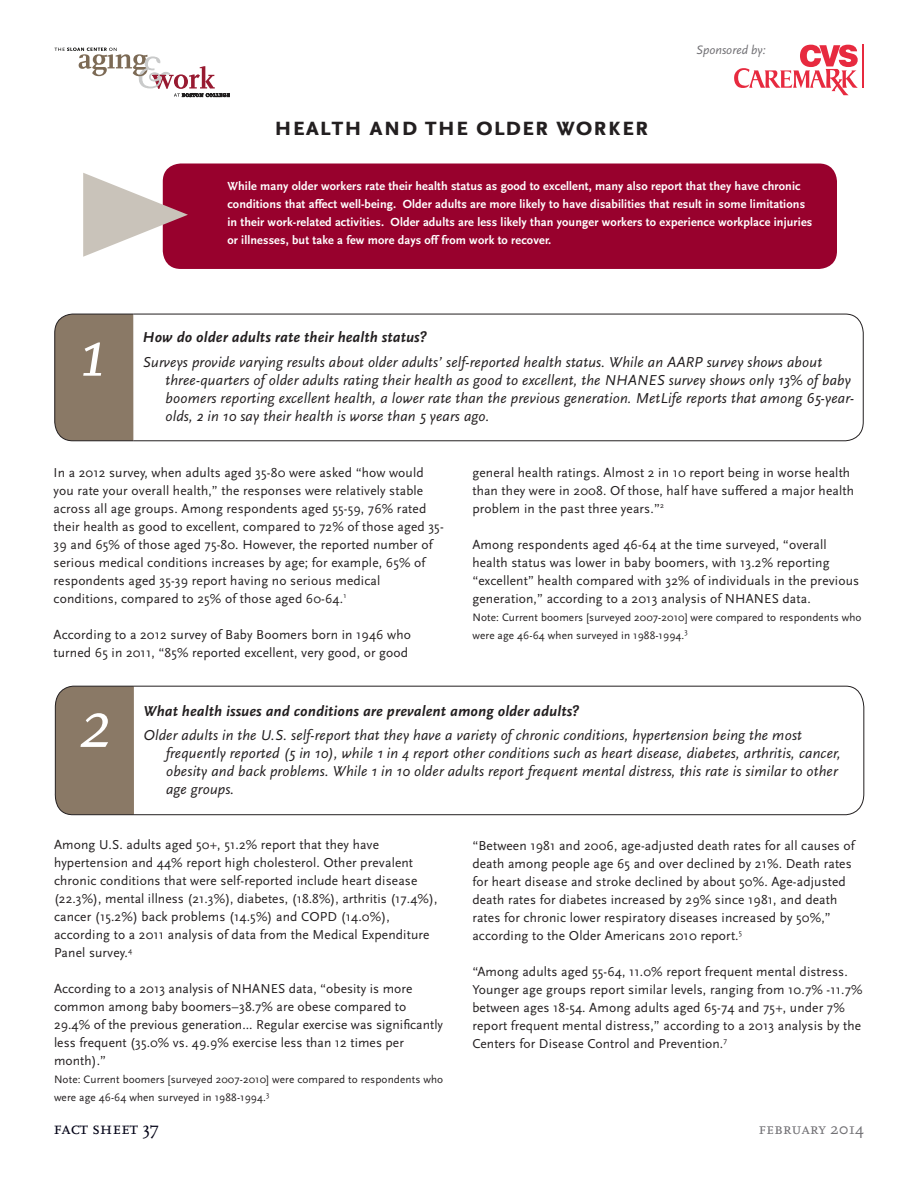
<style>
.page{position:relative;width:918px;height:1188px;background:#fff}
.page>*{position:absolute;margin:0;border:0;box-sizing:border-box;transform-origin:0 0}
.text-paragraph_Q_A{font:italic 72px "Scala";color:#fff}
.text-paragraph_Q_A-2{font:700 27px "Scala Sans Caps";letter-spacing:.005em;color:#231f20}
.t1{font:18px "Scala Caps";color:#000015}
.t2{font:16.5px "Scala Caps";color:#717074}
.text-paragraph_Q_A-3{font:italic 15px/18px "Scala Sans";letter-spacing:.01em;color:#231f20}
.text-paragraph_Q_A-4{font:italic 700 15px "Scala Sans";letter-spacing:.01em;color:#231f20}
.text-paragraph__9_12{font:13.5px/18px "Scala Sans";letter-spacing:.01em;color:#231f20}
.Titles__Main_30_K{font:700 13.5px "Scala Sans Caps";color:#231f20}
.t3{font:italic 12.75px "Scala Sans";color:#717074}
.text-paragraph__9_12-2{font:700 12.3px/18px "Scala Sans";letter-spacing:.01em;color:#fff}
.text-paragraph__9_12-3{font:11.25px/18px "Scala Sans";letter-spacing:.01em;color:#231f20}
.s1{font-family:"Scala"}
</style>
<div class="page">
<svg style="left:55px;top:48px;width:175px;height:49px"></svg>
<div style="left:54px;top:313px;width:79px;height:129px;background:#8a7966"></div>
<svg style="left:133px;top:313px;width:731px;height:129px"></svg>
<div style="left:163px;top:164px;width:674px;height:105px;background:#98012d;border-radius:18px"></div>
<svg style="left:83px;top:173px;width:105px;height:84px"></svg>
<div style="left:54px;top:685px;width:79px;height:130px;background:#8a7966"></div>
<svg style="left:133px;top:685px;width:732px;height:130px"></svg>
<hr style="left:863px;top:45px;width:1px;height:43px;background:#e72a3f">
<svg style="left:734px;top:45px;width:124px;height:50px"></svg>
<p class="text-paragraph_Q_A-2" style="left:274px;top:111px;width:376px">health and the older worker</p>
<p class="t3" style="left:696px;top:43px;width:71px">Sponsored by:</p>
<p class="text-paragraph_Q_A" style="left:78px;top:315px;width:28px">1</p>
<p class="text-paragraph__9_12-2" style="left:227px;top:177px;width:586px">While many older workers rate their health status as good to excellent, many also report that they have chronic conditions that affect well-being. Older adults are more likely to have disabilities that result in some limitations in their work-related activities. Older adults are less likely than younger workers to experience workplace injuries or illnesses, but take a few more days off from work to recover.</p>
<p class="text-paragraph_Q_A-4" style="left:143px;top:329px;width:286px">How do older adults rate their health status?</p>
<p class="text-paragraph_Q_A-3" style="left:165px;top:353px;width:690px;text-indent:-22px">Surveys provide varying results about older adults’ self-reported health status. While an AARP survey shows about three-quarters of older adults rating their health as good to excellent, the NHANES survey shows only 13% of baby boomers reporting excellent health, a lower rate than the previous generation. MetLife reports that among 65-year&shy;olds, 2 in 10 say their health is worse than 5 years ago.</p>
<p class="text-paragraph__9_12" style="left:54px;top:463px;width:392px">In a 2012 survey, when adults aged 35-80 were asked “how would you rate your overall health,” the responses were relatively stable across all age groups. Among respondents aged 55-59, 76% rated their health as good to excellent, compared to 72% of those aged 35- 39 and 65% of those aged 75-80. However, the reported number of serious medical conditions increases by age; for example, 65% of respondents aged 35-39 report having no serious medical</p>
<p class="text-paragraph__9_12" style="left:54px;top:589px;width:294px">conditions, compared to 25% of those aged 60-64.<sup>1</sup></p>
<p class="text-paragraph__9_12" style="left:54px;top:625px;width:359px">According to a 2012 survey of Baby Boomers born in 1946 who turned 65 in 2011, “85% reported excellent, very good, or good</p>
<p class="text-paragraph__9_12" style="left:472px;top:463px;width:383px">general health ratings. Almost 2 in 10 report being in worse health than they were in 2008. Of those, half have suffered a major health problem in the past three years.”<sup>2</sup></p>
<p class="text-paragraph__9_12" style="left:472px;top:535px;width:388px">Among respondents aged 46-64 at the time surveyed, “overall health status was lower in baby boomers, with 13.2% reporting “excellent” health compared with 32% of individuals in the previous generation,” according to a 2013 analysis of NHANES data.</p>
<p class="text-paragraph__9_12-3" style="left:472px;top:608px;width:391px">Note: Current boomers [surveyed 2007-2010] were compared to respondents who were age 46-64 when surveyed in 1988-1994.<sup>3</sup></p>
<p class="text-paragraph_Q_A" style="left:79px;top:686px;width:32px">2</p>
<p class="text-paragraph_Q_A-4" style="left:144px;top:703px;width:437px">What health issues and conditions are prevalent among older adults?</p>
<p class="text-paragraph_Q_A-3" style="left:166px;top:727px;width:676px;text-indent:-22px">Older adults in the U.S. self-report that they have a variety of chronic conditions, hypertension being the most frequently reported (5 in 10), while 1 in 4 report other conditions such as heart disease, diabetes, arthritis, cancer, obesity and back problems. While 1 in 10 older adults report frequent mental distress, this rate is similar to other age groups.</p>
<p class="text-paragraph__9_12" style="left:54px;top:836px;width:385px">Among U.S. adults aged 50+, 51.2% report that they have hypertension and 44% report high cholesterol. Other prevalent chronic conditions that were self-reported include heart disease (22.3%), mental illness (21.3%), diabetes, (18.8%), arthritis (17.4%), cancer (15.2%) back problems (14.5%) and COPD (14.0%), according to a 2011 analysis of data from the Medical Expenditure Panel survey.<sup>4</sup></p>
<p class="text-paragraph__9_12" style="left:54px;top:980px;width:391px">According to a 2013 analysis of NHANES data, “obesity is more common among baby boomers–38.7% are obese compared to 29.4% of the previous generation... Regular exercise was significantly less frequent (35.0% vs. 49.9% exercise less than 12 times per month).”</p>
<p class="text-paragraph__9_12-3" style="left:54px;top:1071px;width:391px">Note: Current boomers [surveyed 2007-2010] were compared to respondents who were age 46-64 when surveyed in 1988-1994.<sup>3</sup></p>
<p class="Titles__Main_30_K" style="left:80px;top:1117px;width:8px">1</p>
<p class="t1" style="left:54px;top:1118px;width:107px">fact sheet <span class="s1">37</span></p>
<p class="text-paragraph__9_12" style="left:472px;top:837px;width:384px">“Between 1981 and 2006, age-adjusted death rates for all causes of death among people age 65 and over declined by 21%. Death rates for heart disease and stroke declined by about 50%. Age-adjusted death rates for diabetes increased by 29% since 1981, and death rates for chronic lower respiratory diseases increased by 50%,” according to the Older Americans 2010 report.<sup>5</sup></p>
<p class="text-paragraph__9_12" style="left:472px;top:963px;width:392px">“Among adults aged 55-64, 11.0% report frequent mental distress.<br>Younger age groups report similar levels, ranging from 10.7% -11.7% between ages 18-54. Among adults aged 65-74 and 75+, under 7% report frequent mental distress,” according to a 2013 analysis by the Centers for Disease Control and Prevention.<sup>7</sup></p>
<p class="t2" style="left:758px;top:1120px;width:107px">february <span class="s1">2014</span></p>
</div>
